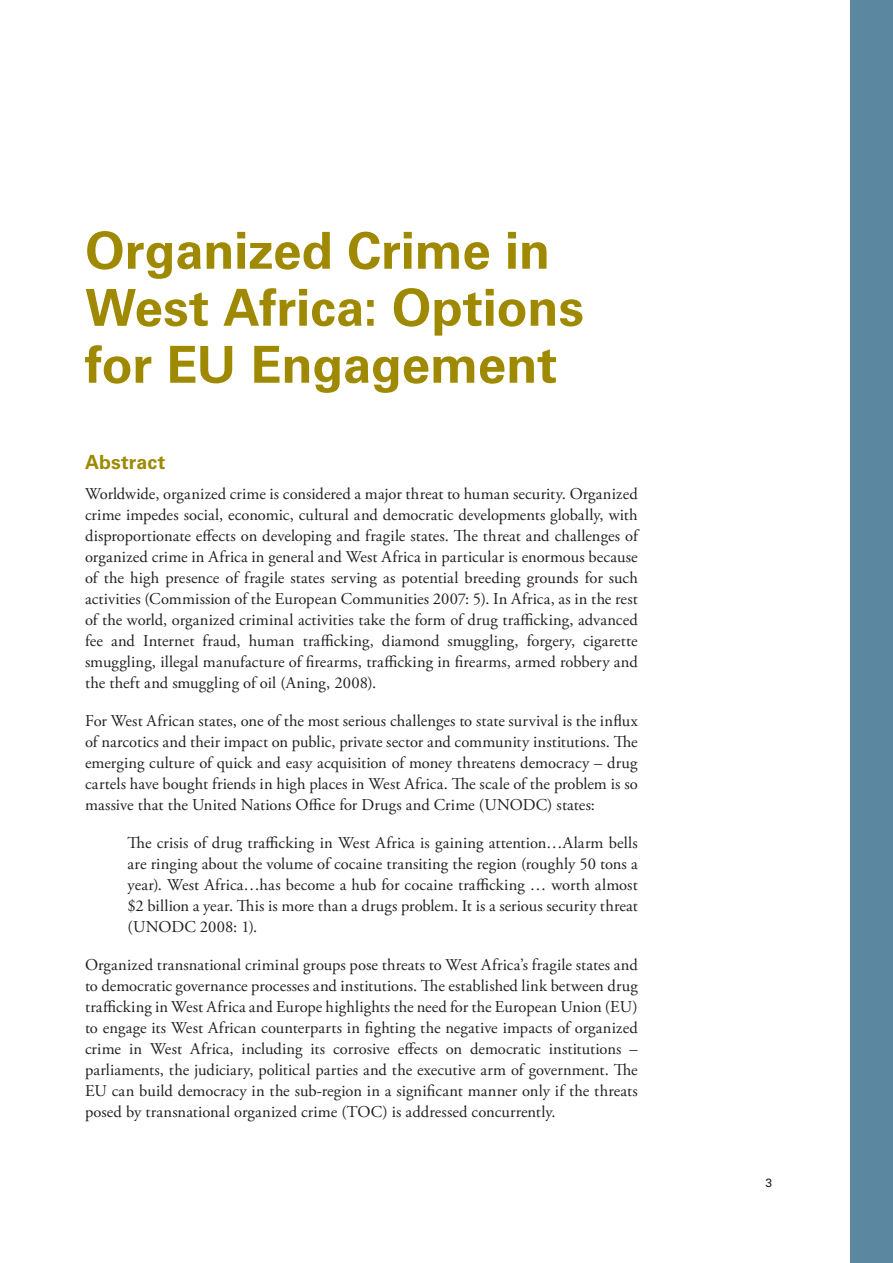
<style>
.page{position:relative;width:893px;height:1263px;background:#fff}
.page>*{position:absolute;margin:0;border:0;box-sizing:border-box;transform-origin:0 0}
.Rubrik_34_38{font:700 51px/57px "Univers LT Std";letter-spacing:-.005em;color:#9e8900}
.Underrubrik{font:700 19.5px "Univers LT Std";letter-spacing:.005em;color:#9e8900}
.Brödtext{font:16.5px/21px "Adobe Garamond Pro";letter-spacing:.005em;color:#231f20;text-align:justify}
.t1{font:12px "Univers LT Std";color:#231f20}
</style>
<div class="page">
<div style="left:850px;top:0;width:43px;height:1263px;background:#5c87a1"></div>
<p class="Rubrik_34_38" style="left:85px;top:223px;width:500px">Organized Crime in<br>West Africa: Options for EU Engagement</p>
<p class="Underrubrik" style="left:85px;top:451px;width:82px">Abstract</p>
<p class="Brödtext" style="left:85px;top:483px;width:554px">Worldwide, organized crime is considered a major threat to human security. Organized crime impedes social, economic, cultural and democratic developments globally, with disproportionate effects on developing and fragile states. The threat and challenges of organized crime in Africa in general and West Africa in particular is enormous because of the high presence of fragile states serving as potential breeding grounds for such activities (Commission of the European Communities 2007: 5). In Africa, as in the rest of the world, organized criminal activities take the form of drug trafficking, advanced fee and Internet fraud, human trafficking, diamond smuggling, forgery, cigarette smuggling, illegal manufacture of firearms, trafficking in firearms, armed robbery and the theft and smuggling of oil (Aning, 2008).</p>
<p class="Brödtext" style="left:85px;top:710px;width:554px">For West African states, one of the most serious challenges to state survival is the influx of narcotics and their impact on public, private sector and community institutions. The emerging culture of quick and easy acquisition of money threatens democracy – drug cartels have bought friends in high places in West Africa. The scale of the problem is so massive that the United Nations Office for Drugs and Crime (UNODC) states:</p>
<p class="Brödtext" style="left:128px;top:832px;width:512px">The crisis of drug trafficking in West Africa is gaining attention…Alarm bells are ringing about the volume of cocaine transiting the region (roughly 50 tons a year). West Africa…has become a hub for cocaine trafficking … worth almost $2 billion a year. This is more than a drugs problem. It is a serious security threat (UNODC 2008: 1).</p>
<p class="Brödtext" style="left:85px;top:954px;width:554px">Organized transnational criminal groups pose threats to West Africa’s fragile states and to democratic governance processes and institutions. The established link between drug trafficking in West Africa and Europe highlights the need for the European Union (EU) to engage its West African counterparts in fighting the negative impacts of organized crime in West Africa, including its corrosive effects on democratic institutions – parliaments, the judiciary, political parties and the executive arm of government. The EU can build democracy in the sub-region in a significant manner only if the threats posed by transnational organized crime (TOC) is addressed concurrently.</p>
<p class="t1" style="left:765px;top:1175px;width:8px">3</p>
</div>
